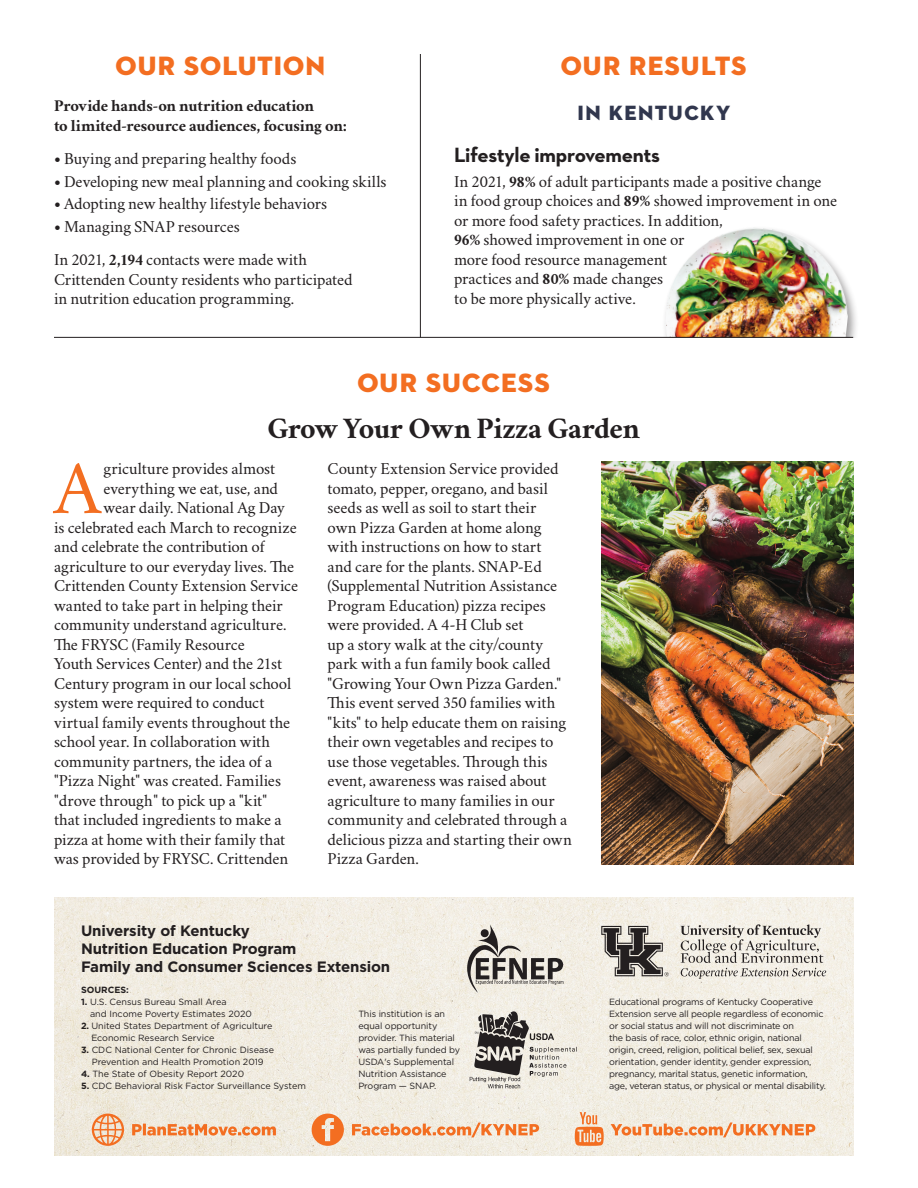
<style>
.page{position:relative;width:918px;height:1188px;background:#fff}
.page>*{position:absolute;margin:0;border:0;box-sizing:border-box;transform-origin:0 0}
.Body{font:75.45px "Crimson";color:#f36e21}
.Headline{font:700 30px "Crimson";letter-spacing:-.02em;color:#231f20}
.Section_Heading{font:27px "Neutraface 2 Display Titling";letter-spacing:.04em;color:#f36e21}
.Subhead{font:700 21px "Neutraface 2 Text";letter-spacing:-.015em;color:#231f20}
.Body_Front{font:21px "Neutraface 2 Display Titling";letter-spacing:.07em;color:#31374e}
.Body-2{font:16.5px/19.5px "Crimson";letter-spacing:-.01em;color:#231f20}
.Body_Front-2{font:16.5px/19.5px "Crimson";letter-spacing:-.01em;color:#231f20}
.Body_Front-3{font:700 16.5px/19.5px "Crimson";letter-spacing:-.01em;color:#231f20}
.Credit_box_heading{font:700 15px "Gotham";letter-spacing:-.01em;color:#231f20}
.Sources{font:9px/12px "Gotham";letter-spacing:-.02em;color:#231f20}
.Sources-2{font:9px/12px "Gotham";color:#231f20}
.Sources-3{font:700 9px "Gotham";color:#231f20}
.s1{font-weight:700}
</style>
<div class="page">
<img style="left:54px;top:897px;width:799px;height:259px">
<img style="left:663px;top:227px;width:193px;height:110px">
<hr style="left:420px;top:54px;width:1px;height:283px;background:#231f20">
<hr style="left:54px;top:337px;width:799px;height:1px;background:#231f20">
<svg style="left:601px;top:926px;width:68px;height:50px;background:#8d8984"></svg>
<svg style="left:680px;top:924px;width:146px;height:55px;background:#cfcbc3"></svg>
<svg style="left:312px;top:1114px;width:32px;height:32px"></svg>
<svg style="left:352px;top:1123px;width:187px;height:14px;background:#f1b791"></svg>
<svg style="left:132px;top:1124px;width:144px;height:12px;background:#f0ab7e"></svg>
<svg style="left:92px;top:1114px;width:32px;height:32px"></svg>
<svg style="left:611px;top:1123px;width:204px;height:14px;background:#f1b891"></svg>
<svg style="left:575px;top:1112px;width:29px;height:34px"></svg>
<svg style="left:470px;top:1011px;width:107px;height:77px;background:#b7b3ac"></svg>
<svg style="left:467px;top:924px;width:96px;height:68px;background:#bebab3"></svg>
<img style="left:601px;top:462px;width:252px;height:402px">
<p class="Section_Heading" style="left:115px;top:49px;width:211px">OUR SOLUTION</p>
<p class="Section_Heading" style="left:561px;top:49px;width:187px">OUR RESULTS</p>
<p class="Body_Front-3" style="left:54px;top:96px;width:295px">Provide hands-on nutrition education<br>to limited-resource audiences, focusing on:</p>
<p class="Body_Front-2" style="left:54px;top:148px;width:244px"><span class="s1">•</span> Buying and preparing healthy foods</p>
<p class="Body_Front-2" style="left:54px;top:170px;width:334px"><span class="s1">•</span> Developing new meal planning and cooking skills</p>
<p class="Body_Front-2" style="left:54px;top:193px;width:275px"><span class="s1">•</span> Adopting new healthy lifestyle behaviors</p>
<p class="Body_Front-2" style="left:54px;top:216px;width:187px"><span class="s1">•</span> Managing SNAP resources</p>
<p class="Body_Front-2" style="left:54px;top:249px;width:300px">In 2021, <span class="s1">2,194</span> contacts were made with<br>Crittenden County residents who participated in nutrition education programming.</p>
<p class="Body_Front" style="left:577px;top:99px;width:154px">IN KENTUCKY</p>
<p class="Subhead" style="left:454px;top:142px;width:207px">Lifestyle improvements</p>
<p class="Body_Front-2" style="left:454px;top:171px;width:384px">In 2021, <span class="s1">98%</span> of adult participants made a positive change in food group choices and <span class="s1">89%</span> showed improvement in one or more food safety practices. In addition,<br><span class="s1">96%</span> showed improvement in one or<br>more food resource management<br>practices and <span class="s1">80%</span> made changes<br>to be more physically active.</p>
<p class="Section_Heading" style="left:357px;top:366px;width:194px">OUR SUCCESS</p>
<p class="Headline" style="left:267px;top:406px;width:374px">Grow Your Own Pizza Garden</p>
<p class="Body" style="left:54px;top:437px;width:49px">A</p>
<p class="Body-2" style="left:104px;top:458px;width:173px">griculture provides almost</p>
<p class="Body-2" style="left:104px;top:477px;width:176px">everything we eat, use, and</p>
<p class="Body-2" style="left:104px;top:497px;width:183px">wear daily. National Ag Day</p>
<p class="Body-2" style="left:54px;top:516px;width:244px">is celebrated each March to recognize</p>
<p class="Body-2" style="left:54px;top:536px;width:212px">and celebrate the contribution of</p>
<p class="Body-2" style="left:54px;top:555px;width:242px">agriculture to our everyday lives. The</p>
<p class="Body-2" style="left:54px;top:575px;width:246px">Crittenden County Extension Service</p>
<p class="Body-2" style="left:54px;top:594px;width:230px">wanted to take part in helping their</p>
<p class="Body-2" style="left:54px;top:614px;width:234px">community understand agriculture.</p>
<p class="Body-2" style="left:54px;top:633px;width:192px">The FRYSC (Family Resource</p>
<p class="Body-2" style="left:54px;top:653px;width:230px">Youth Services Center) and the 21st</p>
<p class="Body-2" style="left:54px;top:672px;width:239px">Century program in our local school</p>
<p class="Body-2" style="left:54px;top:692px;width:212px">system were required to conduct</p>
<p class="Body-2" style="left:54px;top:711px;width:238px">virtual family events throughout the</p>
<p class="Body-2" style="left:54px;top:731px;width:217px">school year. In collaboration with</p>
<p class="Body-2" style="left:54px;top:750px;width:220px">community partners, the idea of a</p>
<p class="Body-2" style="left:54px;top:770px;width:229px">"Pizza Night" was created. Families</p>
<p class="Body-2" style="left:54px;top:789px;width:215px">"drove through" to pick up a "kit"</p>
<p class="Body-2" style="left:54px;top:809px;width:229px">that included ingredients to make a</p>
<p class="Body-2" style="left:54px;top:828px;width:233px">pizza at home with their family that</p>
<p class="Body-2" style="left:54px;top:848px;width:236px">was provided by FRYSC. Crittenden</p>
<p class="Body-2" style="left:328px;top:458px;width:246px">County Extension Service provided tomato, pepper, oregano, and basil seeds as well as soil to start their<br>own Pizza Garden at home along with instructions on how to start<br>and care for the plants. SNAP-Ed (Supplemental Nutrition Assistance Program Education) pizza recipes were provided. A 4-H Club set<br>up a story walk at the city/county park with a fun family book called "Growing Your Own Pizza Garden." This event served 350 families with "kits" to help educate them on raising their own vegetables and recipes to use those vegetables. Through this event, awareness was raised about agriculture to many families in our community and celebrated through a delicious pizza and starting their own Pizza Garden.</p>
<p class="Credit_box_heading" style="left:81px;top:921px;width:170px">University of Kentucky</p>
<p class="Credit_box_heading" style="left:81px;top:939px;width:217px">Nutrition Education Program</p>
<p class="Credit_box_heading" style="left:81px;top:957px;width:311px">Family and Consumer Sciences Extension</p>
<p class="Sources" style="left:358px;top:1007px;width:103px">This institution is an equal opportunity provider. This material was partially funded by<br>USDA's Supplemental<br>Nutrition Assistance<br>Program — SNAP.</p>
<p class="Sources-3" style="left:81px;top:984px;width:49px">SOURCES:</p>
<p class="Sources-2" style="left:90px;top:996px;width:163px;text-indent:-9px"><span class="s1">1.</span> U.S. Census Bureau Small Area<br>and Income Poverty Estimates 2020</p>
<p class="Sources-2" style="left:91px;top:1020px;width:183px;text-indent:-10px"><span class="s1">2.</span> United States Department of Agriculture<br>Economic Research Service</p>
<p class="Sources-2" style="left:81px;top:1044px;width:195px;text-align:center"><span class="s1">3.</span> CDC National Center for Chronic Disease<br>Prevention and Health Promotion 2019</p>
<p class="Sources-2" style="left:81px;top:1068px;width:165px"><span class="s1">4.</span> The State of Obesity Report 2020</p>
<p class="Sources-2" style="left:81px;top:1080px;width:226px"><span class="s1">5.</span> CDC Behavioral Risk Factor Surveillance System</p>
<p class="Sources" style="left:609px;top:996px;width:219px">Educational programs of Kentucky Cooperative Extension serve all people regardless of economic or social status and will not discriminate on<br>the basis of race, color, ethnic origin, national origin, creed, religion, political belief, sex, sexual orientation, gender identity, gender expression, pregnancy, marital status, genetic information, age, veteran status, or physical or mental disability.</p>
</div>
